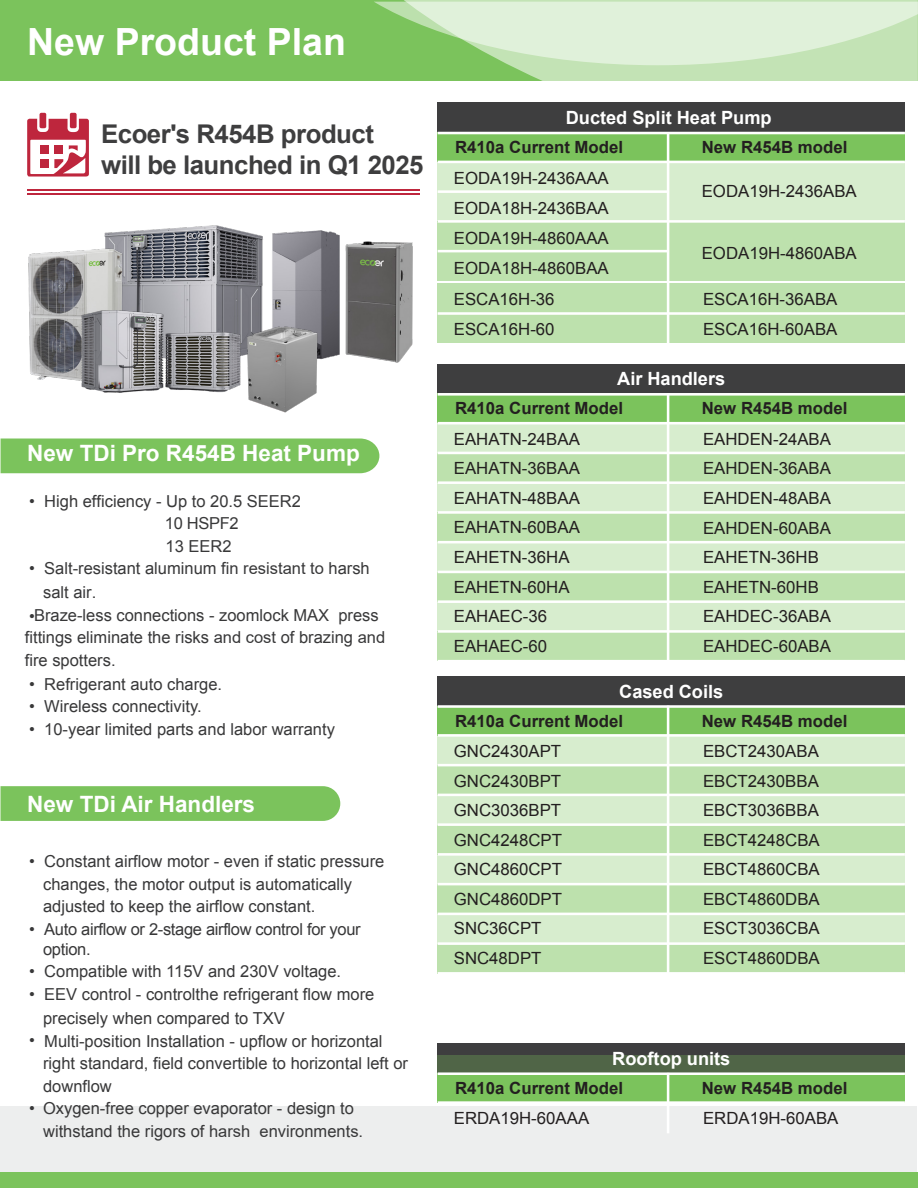
<style>
.page{position:relative;width:918px;height:1188px;background:#fff}
.page>*{position:absolute;margin:0;border:0;box-sizing:border-box;transform-origin:0 0}
.t1{font:700 37.5px "Arial";color:#fff}
.t2{font:700 25.8px/31px "Arial";letter-spacing:-.02em;color:#3e3e3f}
.t3{font:700 22.5px "Arial";color:#fff}
.t4{font:700 18.3px "Arial";color:#fff}
.t5{font:16.8px/29.5px "Arial";color:#231f20}
.t6{font:700 16.8px "Arial";color:#231f20}
.t7{font:16.5px/22.5px "Arial";color:#383839}
.t8{font:16.5px/19.8px "Arial";letter-spacing:-.02em;color:#383839}
</style>
<div class="page">
<img style="left:136px;top:225px;width:104px;height:70px">
<div style="left:1px;top:0;width:917px;height:81px;background:#7bc35c"></div>
<div style="left:0;top:1106px;width:916px;height:78px;background:#edeeee"></div>
<div style="left:0;top:1172px;width:917px;height:16px;background:#7bc35c"></div>
<img style="left:240px;top:230px;width:100px;height:130px">
<div style="left:1px;top:439px;width:378px;height:34px;background:#7bc35c"></div>
<div style="left:1px;top:786px;width:339px;height:35px;background:#7bc35c"></div>
<div style="left:438px;top:102px;width:467px;height:30px;background:#3e3e3f"></div>
<div style="left:438px;top:132px;width:467px;height:30px;background:#7bc35c"></div>
<div style="left:438px;top:162px;width:467px;height:59px;background:#d7edce"></div>
<div style="left:438px;top:221px;width:467px;height:60px;background:#bde1ad"></div>
<hr style="left:438px;top:190px;width:230px;height:3px;background:#fff">
<hr style="left:438px;top:250px;width:230px;height:2px;background:#fff">
<div style="left:438px;top:283px;width:467px;height:60px;background:#bde1ad"></div>
<hr style="left:438px;top:220px;width:467px;height:3px;background:#fff">
<hr style="left:438px;top:161px;width:467px;height:2px;background:#fff">
<hr style="left:438px;top:132px;width:467px;height:2px;background:#fff">
<hr style="left:438px;top:312px;width:467px;height:3px;background:#fff">
<img style="left:28px;top:230px;width:108px;height:150px">
<div style="left:438px;top:602px;width:467px;height:29px;background:#d7edce"></div>
<div style="left:438px;top:631px;width:467px;height:30px;background:#bde1ad"></div>
<hr style="left:438px;top:660px;width:467px;height:2px;background:#fff">
<hr style="left:438px;top:630px;width:467px;height:3px;background:#fff">
<div style="left:438px;top:542px;width:467px;height:30px;background:linear-gradient(to bottom,#d5eccc,#daefd2)"></div>
<div style="left:438px;top:572px;width:467px;height:30px;background:#bde1ad"></div>
<hr style="left:438px;top:600px;width:467px;height:3px;background:#fff">
<hr style="left:438px;top:571px;width:467px;height:2px;background:#fff">
<div style="left:438px;top:483px;width:467px;height:29px;background:#d7edce"></div>
<div style="left:438px;top:512px;width:467px;height:30px;background:#bde1ad"></div>
<hr style="left:438px;top:541px;width:467px;height:2px;background:#fff">
<hr style="left:438px;top:511px;width:467px;height:3px;background:#fff">
<div style="left:438px;top:364px;width:467px;height:29px;background:#3e3e3f"></div>
<div style="left:438px;top:393px;width:467px;height:30px;background:#7bc35c"></div>
<div style="left:438px;top:423px;width:467px;height:30px;background:linear-gradient(to bottom,#d5eccc,#daefd2)"></div>
<div style="left:438px;top:453px;width:467px;height:30px;background:#bde1ad"></div>
<hr style="left:667px;top:393px;width:2px;height:268px;background:#fff">
<hr style="left:438px;top:481px;width:467px;height:3px;background:#fff">
<hr style="left:438px;top:452px;width:467px;height:2px;background:#fff">
<hr style="left:438px;top:422px;width:467px;height:2px;background:#fff">
<hr style="left:438px;top:393px;width:467px;height:3px;background:#fff">
<div style="left:438px;top:914px;width:467px;height:30px;background:#d7edce"></div>
<div style="left:438px;top:944px;width:467px;height:29px;background:#bde1ad"></div>
<hr style="left:438px;top:972px;width:467px;height:3px;background:#fff">
<hr style="left:438px;top:942px;width:467px;height:3px;background:#fff">
<div style="left:438px;top:854px;width:467px;height:30px;background:#d7edce"></div>
<svg style="left:438px;top:885px;width:467px;height:28px;background:#bee1af"></svg>
<hr style="left:438px;top:913px;width:467px;height:2px;background:#fff">
<hr style="left:438px;top:883px;width:467px;height:2px;background:#fff">
<div style="left:438px;top:795px;width:467px;height:30px;background:#d7edce"></div>
<div style="left:438px;top:825px;width:467px;height:29px;background:#bde1ad"></div>
<hr style="left:438px;top:853px;width:467px;height:3px;background:#fff">
<hr style="left:438px;top:823px;width:467px;height:3px;background:#fff">
<div style="left:438px;top:676px;width:467px;height:30px;background:#3e3e3f"></div>
<div style="left:438px;top:706px;width:467px;height:29px;background:#7bc35c"></div>
<div style="left:438px;top:735px;width:467px;height:30px;background:#d7edce"></div>
<svg style="left:438px;top:766px;width:467px;height:28px;background:#bee1af"></svg>
<hr style="left:667px;top:706px;width:2px;height:267px;background:#fff">
<hr style="left:438px;top:794px;width:467px;height:2px;background:#fff">
<hr style="left:438px;top:764px;width:467px;height:2px;background:#fff">
<hr style="left:438px;top:734px;width:467px;height:3px;background:#fff">
<hr style="left:438px;top:705px;width:467px;height:3px;background:#fff">
<div style="left:438px;top:1043px;width:467px;height:30px;background:#3e3e3f"></div>
<div style="left:438px;top:1073px;width:467px;height:30px;background:#7bc35c"></div>
<svg style="left:438px;top:1056px;width:467px;height:29px;fill:#506547"></svg>
<hr style="left:667px;top:1073px;width:2px;height:60px;background:#fff">
<hr style="left:438px;top:1101px;width:467px;height:3px;background:#fff">
<hr style="left:438px;top:1072px;width:467px;height:3px;background:#fff">
<img style="left:60px;top:295px;width:202px;height:98px">
<img style="left:337px;top:237px;width:76px;height:126px">
<img style="left:243px;top:324px;width:77px;height:89px">
<svg style="left:374px;top:0;width:544px;height:81px;fill:#e0f1da"></svg>
<hr style="left:667px;top:132px;width:2px;height:211px;background:#fff">
<svg style="left:27px;top:113px;width:62px;height:64px"></svg>
<hr style="left:27px;top:189px;width:393px;height:1px;background:#be263d">
<hr style="left:27px;top:193px;width:393px;height:2px;background:#be263d">
<h1 class="t1" style="left:27px;top:17px;width:320px">New Product Plan</h1>
<h2 class="t2" style="left:101px;top:119px;width:324px">Ecoer's R454B product<br>will be launched in Q1 2025</h2>
<h3 class="t3" style="left:27px;top:438px;width:334px">New TDi Pro R454B Heat Pump</h3>
<p class="t7" style="left:165px;top:490px;width:138px;text-indent:-136px">• High efficiency - Up to 20.5 SEER2<br>10 HSPF2<br>13 EER2</p>
<p class="t7" style="left:29px;top:557px;width:342px">• Salt-resistant aluminum fin resistant to harsh</p>
<p class="t7" style="left:29px;top:604px;width:351px">•Braze-less connections - zoomlock MAX press</p>
<p class="t7" style="left:43px;top:581px;width:55px">salt air.</p>
<p class="t7" style="left:25px;top:626px;width:362px">fittings eliminate the risks and cost of brazing and fire spotters.</p>
<p class="t7" style="left:29px;top:673px;width:194px">• Refrigerant auto charge.</p>
<p class="t7" style="left:29px;top:695px;width:174px">• Wireless connectivity.</p>
<p class="t7" style="left:29px;top:718px;width:307px">• 10-year limited parts and labor warranty</p>
<h3 class="t3" style="left:27px;top:789px;width:229px">New TDi Air Handlers</h3>
<p class="t7" style="left:43px;top:850px;width:343px;text-indent:-14px">• Constant airflow motor - even if static pressure changes, the motor output is automatically adjusted to keep the airflow constant.</p>
<p class="t8" style="left:43px;top:919px;width:319px;text-indent:-14px">• Auto airflow or 2-stage airflow control for your option.</p>
<p class="t7" style="left:29px;top:960px;width:313px">• Compatible with 115V and 230V voltage.</p>
<p class="t7" style="left:29px;top:983px;width:347px">• EEV control - controlthe refrigerant flow more</p>
<p class="t7" style="left:43px;top:1007px;width:243px">precisely when compared to TXV</p>
<p class="t7" style="left:29px;top:1029px;width:7px">•</p>
<p class="t7" style="left:43px;top:1030px;width:366px">Multi-position Installation - upflow or horizontal right standard, field convertible to horizontal left or downflow<br>Oxygen-free copper evaporator - design to withstand the rigors of harsh environments.</p>
<p class="t7" style="left:29px;top:1097px;width:7px">•</p>
<p class="t4" style="left:566px;top:106px;width:207px">Ducted Split Heat Pump</p>
<p class="t6" style="left:455px;top:136px;width:170px">R410a Current Model</p>
<p class="t6" style="left:702px;top:136px;width:147px">New R454B model</p>
<p class="t5" style="left:454px;top:163px;width:156px;line-height:30.3px">EODA19H-2436AAA<br>EODA18H-2436BAA<br>EODA19H-4860AAA<br>EODA18H-4860BAA<br>ESCA16H-36<br>ESCA16H-60</p>
<p class="t5" style="left:702px;top:176px;width:156px">EODA19H-2436ABA</p>
<p class="t5" style="left:702px;top:239px;width:156px">EODA19H-4860ABA</p>
<p class="t5" style="left:703px;top:284px;width:136px;line-height:30.3px">ESCA16H-36ABA<br>ESCA16H-60ABA</p>
<p class="t4" style="left:617px;top:367px;width:109px">Air Handlers</p>
<p class="t6" style="left:455px;top:397px;width:170px">R410a Current Model</p>
<p class="t6" style="left:702px;top:397px;width:147px">New R454B model</p>
<p class="t5" style="left:454px;top:424px;width:128px">EAHATN-24BAA<br>EAHATN-36BAA<br>EAHATN-48BAA<br>EAHATN-60BAA<br>EAHETN-36HA<br>EAHETN-60HA<br>EAHAEC-36<br>EAHAEC-60</p>
<p class="t5" style="left:703px;top:424px;width:129px">EAHDEN-24ABA<br>EAHDEN-36ABA<br>EAHDEN-48ABA<br>EAHDEN-60ABA<br>EAHETN-36HB<br>EAHETN-60HB<br>EAHDEC-36ABA<br>EAHDEC-60ABA</p>
<p class="t4" style="left:619px;top:679px;width:105px">Cased Coils</p>
<p class="t6" style="left:455px;top:710px;width:170px">R410a Current Model</p>
<p class="t6" style="left:702px;top:710px;width:147px">New R454B model</p>
<p class="t5" style="left:454px;top:737px;width:110px">GNC2430APT<br>GNC2430BPT<br>GNC3036BPT<br>GNC4248CPT<br>GNC4860CPT<br>GNC4860DPT<br>SNC36CPT<br>SNC48DPT</p>
<p class="t5" style="left:703px;top:737px;width:118px;text-align:justify">EBCT2430ABA EBCT2430BBA EBCT3036BBA EBCT4248CBA EBCT4860CBA EBCT4860DBA ESCT3036CBA ESCT4860DBA</p>
<p class="t4" style="left:612px;top:1046px;width:120px">Rooftop units</p>
<p class="t6" style="left:455px;top:1077px;width:170px">R410a Current Model</p>
<p class="t6" style="left:702px;top:1077px;width:147px">New R454B model</p>
<p class="t5" style="left:454px;top:1104px;width:137px">ERDA19H-60AAA</p>
<p class="t5" style="left:703px;top:1104px;width:137px">ERDA19H-60ABA</p>
</div>
